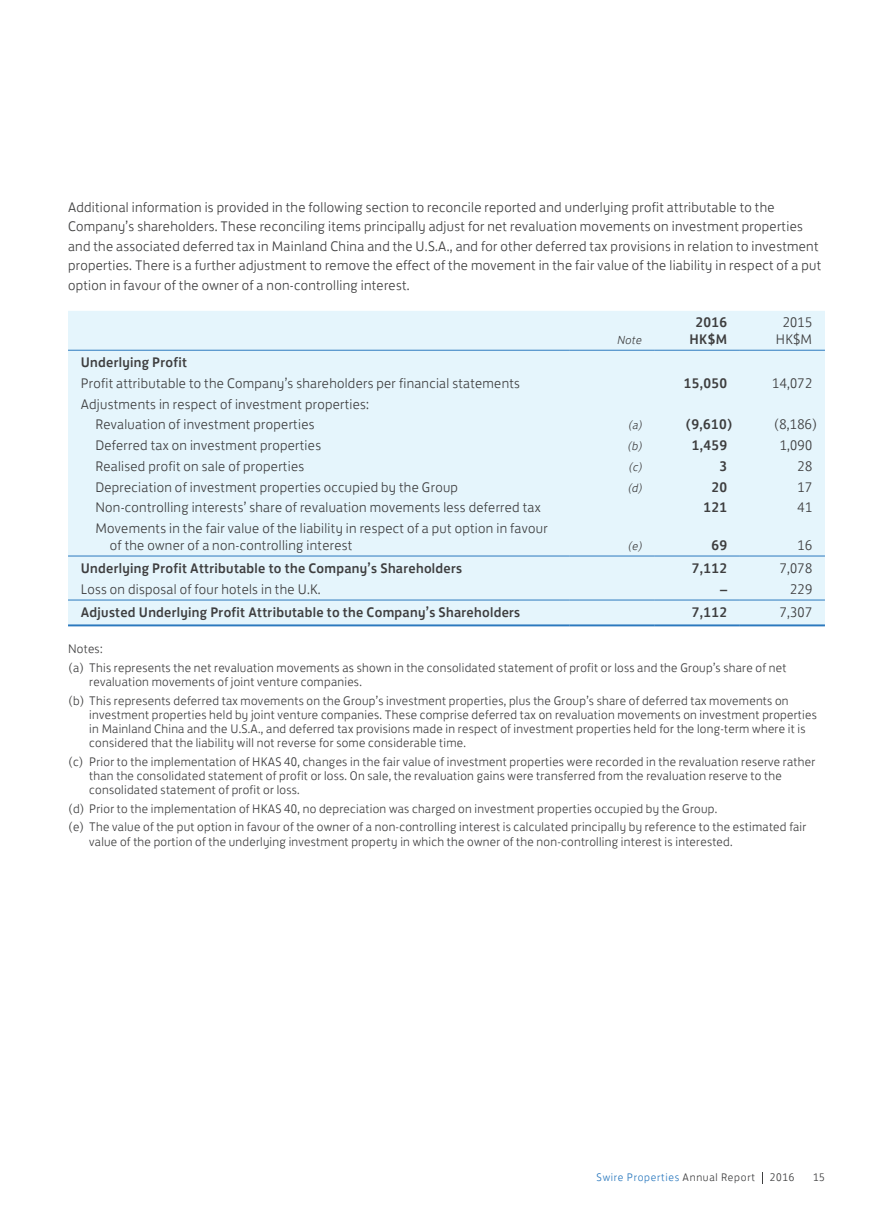
<style>
.page{position:relative;width:893px;height:1212px;background:#fff}
.page>*{position:absolute;margin:0;border:0;box-sizing:border-box;transform-origin:0 0}
.t1{font:300 14.25px/19.5px "FS Jack";letter-spacing:.02em;color:#3e3e3f}
.t2{font:500 14.25px/16.5px "FS Jack";letter-spacing:.02em;color:#3e3e3f;text-align:center}
.t3{font:300 12.75px/14.2px "FS Jack";letter-spacing:.02em;color:#3e3e3f}
.t4{font:italic 300 12px "FS Jack";color:#3e3e3f}
.t5{font:300 11.25px "FS Jack";letter-spacing:.06em;color:#2b79be}
.t6{font:300 11.25px "FS Jack";color:#3e3e3f}
.s1{color:#3e3e3f}
</style>
<div class="page">
<svg style="left:762px;top:1172px;width:1px;height:12px"></svg>
<div style="left:68px;top:311px;width:757px;height:313px;background:#e5f5fc"></div>
<hr style="left:68px;top:600px;width:502px;height:1px;background:#2b79be">
<hr style="left:570px;top:600px;width:85px;height:1px;background:#2b79be">
<hr style="left:655px;top:600px;width:85px;height:1px;background:#2b79be">
<hr style="left:740px;top:600px;width:85px;height:1px;background:#2b79be">
<hr style="left:68px;top:624px;width:502px;height:2px;background:#2b79be">
<hr style="left:570px;top:624px;width:85px;height:2px;background:#2b79be">
<hr style="left:655px;top:624px;width:85px;height:2px;background:#2b79be">
<hr style="left:740px;top:624px;width:85px;height:2px;background:#2b79be">
<hr style="left:68px;top:556px;width:502px;height:1px;background:#2b79be">
<hr style="left:570px;top:556px;width:85px;height:1px;background:#2b79be">
<hr style="left:655px;top:556px;width:85px;height:1px;background:#2b79be">
<hr style="left:740px;top:556px;width:85px;height:1px;background:#2b79be">
<hr style="left:68px;top:350px;width:502px;height:1px;background:#2b79be">
<hr style="left:570px;top:350px;width:85px;height:1px;background:#2b79be">
<hr style="left:655px;top:350px;width:85px;height:1px;background:#2b79be">
<hr style="left:740px;top:350px;width:85px;height:1px;background:#2b79be">
<p class="t1" style="left:68px;top:196px;width:755px">Additional information is provided in the following section to reconcile reported and underlying profit attributable to the Company’s shareholders. These reconciling items principally adjust for net revaluation movements on investment properties and the associated deferred tax in Mainland China and the U.S.A., and for other deferred tax provisions in relation to investment properties. There is a further adjustment to remove the effect of the movement in the fair value of the liability in respect of a put option in favour of the owner of a non-controlling interest.</p>
<p class="t4" style="left:617px;top:330px;width:26px">Note</p>
<p class="t2" style="left:690px;top:313px;width:39px">2016<br>HK$M</p>
<p class="t1" style="left:776px;top:313px;width:38px;line-height:16.5px;text-align:center">2015<br>HK$M</p>
<p class="t2" style="left:81px;top:353px;width:108px">Underlying Profit</p>
<p class="t1" style="left:81px;top:372px;width:441px">Profit attributable to the Company’s shareholders per financial statements</p>
<p class="t2" style="left:684px;top:374px;width:45px">15,050</p>
<p class="t1" style="left:772px;top:372px;width:41px">14,072</p>
<p class="t1" style="left:95px;top:392px;width:275px;line-height:20.7px;text-indent:-15px">Adjustments in respect of investment properties:<br>Revaluation of investment properties</p>
<p class="t4" style="left:629px;top:416px;width:14px">(a)</p>
<p class="t2" style="left:686px;top:415px;width:48px">(9,610)</p>
<p class="t1" style="left:774px;top:413px;width:45px">(8,186)</p>
<p class="t1" style="left:95px;top:434px;width:227px">Deferred tax on investment properties</p>
<p class="t4" style="left:628px;top:437px;width:15px">(b)</p>
<p class="t2" style="left:692px;top:436px;width:37px">1,459</p>
<p class="t1" style="left:780px;top:434px;width:34px">1,090</p>
<p class="t1" style="left:95px;top:455px;width:210px">Realised profit on sale of properties</p>
<p class="t4" style="left:629px;top:457px;width:14px">(c)</p>
<p class="t2" style="left:719px;top:457px;width:9px">3</p>
<p class="t1" style="left:798px;top:455px;width:16px">28</p>
<p class="t1" style="left:95px;top:476px;width:364px">Depreciation of investment properties occupied by the Group</p>
<p class="t4" style="left:629px;top:478px;width:15px">(d)</p>
<p class="t2" style="left:711px;top:477px;width:17px">20</p>
<p class="t1" style="left:798px;top:476px;width:16px">17</p>
<p class="t1" style="left:95px;top:496px;width:447px">Non-controlling interests’ share of revaluation movements less deferred tax</p>
<p class="t2" style="left:703px;top:498px;width:25px">121</p>
<p class="t1" style="left:798px;top:496px;width:16px">41</p>
<p class="t1" style="left:110px;top:519px;width:439px;line-height:16.5px;text-indent:-15px">Movements in the fair value of the liability in respect of a put option in favour of the owner of a non-controlling interest</p>
<p class="t4" style="left:629px;top:536px;width:15px">(e)</p>
<p class="t2" style="left:711px;top:535px;width:17px">69</p>
<p class="t1" style="left:798px;top:534px;width:16px">16</p>
<p class="t2" style="left:81px;top:559px;width:383px">Underlying Profit Attributable to the Company’s Shareholders</p>
<p class="t2" style="left:692px;top:559px;width:37px">7,112</p>
<p class="t1" style="left:780px;top:557px;width:34px">7,078</p>
<p class="t1" style="left:81px;top:578px;width:241px">Loss on disposal of four hotels in the U.K.</p>
<p class="t2" style="left:720px;top:579px;width:9px">–</p>
<p class="t1" style="left:790px;top:578px;width:23px">229</p>
<p class="t2" style="left:81px;top:603px;width:441px">Adjusted Underlying Profit Attributable to the Company’s Shareholders</p>
<p class="t2" style="left:692px;top:603px;width:37px">7,112</p>
<p class="t1" style="left:780px;top:601px;width:34px">7,307</p>
<p class="t3" style="left:68px;top:639px;width:720px;line-height:18.5px">Notes:<br>(a) This represents the net revaluation movements as shown in the consolidated statement of profit or loss and the Group’s share of net</p>
<p class="t3" style="left:68px;top:671px;width:722px;line-height:18.5px;text-indent:21px">revaluation movements of joint venture companies.<br>(b) This represents deferred tax movements on the Group’s investment properties, plus the Group’s share of deferred tax movements on</p>
<p class="t3" style="left:89px;top:706px;width:729px">investment properties held by joint venture companies. These comprise deferred tax on revaluation movements on investment properties in Mainland China and the U.S.A., and deferred tax provisions made in respect of investment properties held for the long-term where it is considered that the liability will not reverse for some considerable time.</p>
<p class="t3" style="left:89px;top:753px;width:727px;text-indent:-21px">(c) Prior to the implementation of HKAS 40, changes in the fair value of investment properties were recorded in the revaluation reserve rather than the consolidated statement of profit or loss. On sale, the revaluation gains were transferred from the revaluation reserve to the consolidated statement of profit or loss.</p>
<p class="t3" style="left:68px;top:798px;width:740px;line-height:18.5px">(d) Prior to the implementation of HKAS 40, no depreciation was charged on investment properties occupied by the Group.<br>(e) The value of the put option in favour of the owner of a non-controlling interest is calculated principally by reference to the estimated fair</p>
<p class="t3" style="left:89px;top:833px;width:645px">value of the portion of the underlying investment property in which the owner of the non-controlling interest is interested.</p>
<p class="t5" style="left:597px;top:1169px;width:160px">Swire Properties <span class="s1">Annual Report</span></p>
<p class="t6" style="left:770px;top:1169px;width:26px">2016</p>
<p class="t6" style="left:813px;top:1169px;width:13px">15</p>
</div>
